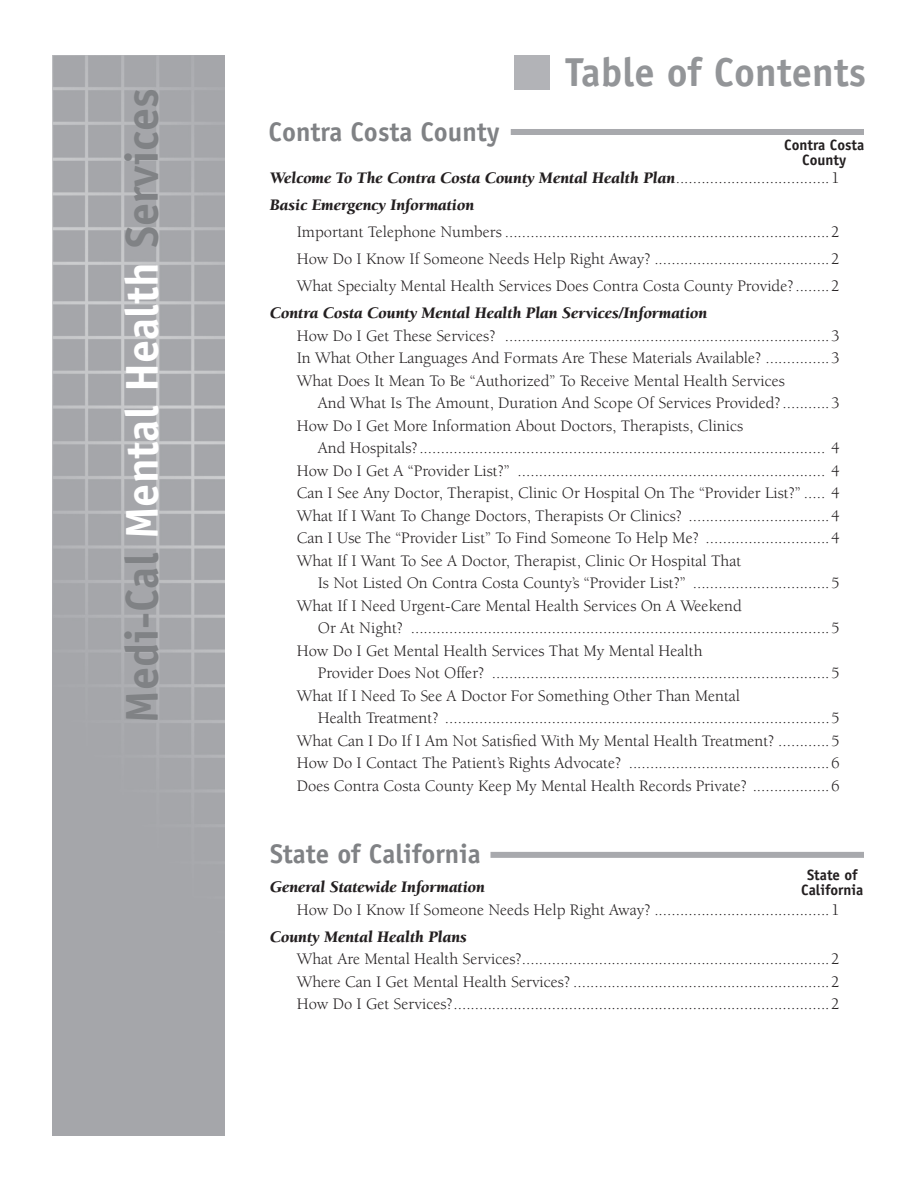
<style>
.page{position:relative;width:918px;height:1188px;background:#fff}
.page>*{position:absolute;margin:0;border:0;box-sizing:border-box;transform-origin:0 0}
.t1{font:700 46.2px "Officina Sans";color:#808285}
.t2{font:700 40.5px "Officina Sans";color:#939598}
.t3{font:700 27px "Officina Sans";color:#808285}
.t4{font:16.5px/22.5px "Berkeley";color:#231f20;text-align:justify}
.t5{font:italic 900 16.5px/27px "Berkeley";color:#231f20}
.t6{font:700 15px/15px "Officina Sans";color:#231f20;text-align:center}
.s1{color:#fff}
.s2{font-weight:400;font-style:normal}
</style>
<div class="page">
<img style="left:53px;top:56px;width:171px;height:1079px">
<div style="left:514px;top:55px;width:36px;height:35px;background:#b2b3b7"></div>
<div style="left:490px;top:852px;width:374px;height:6px;background:#a8a9ad"></div>
<div style="left:511px;top:129px;width:353px;height:6px;background:#a8a9ad"></div>
<h1 class="t1" style="left:113px;top:723px;width:636px;rotate:-90deg">Medi-Cal <span class="s1">Mental Health</span> Services</h1>
<h3 class="t3" style="left:268px;top:115px;width:233px">Contra Costa County</h3>
<h2 class="t2" style="left:566px;top:47px;width:302px">Table of Contents</h2>
<p class="t6" style="left:784px;top:137px;width:81px">Contra Costa<br>County</p>
<p class="t5" style="left:270px;top:165px;width:572px">Welcome To The Contra Costa County Mental Health Plan <span class="s2">....................................1<br></span>Basic Emergency Information</p>
<p class="t4" style="left:297px;top:219px;width:545px;line-height:27px">Important Telephone Numbers ............................................................................2<br>How Do I Know If Someone Needs Help Right Away? .........................................2<br>What Specialty Mental Health Services Does Contra Costa County Provide? ........2</p>
<p class="t5" style="left:270px;top:300px;width:439px">Contra Costa County Mental Health Plan Services/Information</p>
<p class="t4" style="left:297px;top:325px;width:545px">How Do I Get These Services? ............................................................................3<br>In What Other Languages And Formats Are These Materials Available? ...............3<br>What Does It Mean To Be “Authorized” To Receive Mental Health Services</p>
<p class="t4" style="left:297px;top:392px;width:545px;text-indent:21px">And What Is The Amount, Duration And Scope Of Services Provided? ...........3<br>How Do I Get More Information About Doctors, Therapists, Clinics</p>
<p class="t4" style="left:297px;top:437px;width:545px;text-indent:21px">And Hospitals? ............................................................................................... 4<br>How Do I Get A “Provider List?” ........................................................................ 4<br>Can I See Any Doctor, Therapist, Clinic Or Hospital On The “Provider List?” ..... 4<br>What If I Want To Change Doctors, Therapists Or Clinics? .................................4<br>Can I Use The “Provider List” To Find Someone To Help Me? .............................4<br>What If I Want To See A Doctor, Therapist, Clinic Or Hospital That</p>
<p class="t4" style="left:297px;top:572px;width:545px;text-indent:21px">Is Not Listed On Contra Costa County’s “Provider List?” ................................5<br>What If I Need Urgent-Care Mental Health Services On A Weekend</p>
<p class="t4" style="left:297px;top:617px;width:544px;text-indent:21px">Or At Night? ..................................................................................................5<br>How Do I Get Mental Health Services That My Mental Health</p>
<p class="t4" style="left:297px;top:662px;width:545px;text-indent:21px">Provider Does Not Offer? ...............................................................................5<br>What If I Need To See A Doctor For Something Other Than Mental</p>
<p class="t4" style="left:297px;top:707px;width:545px;text-indent:21px">Health Treatment? ..........................................................................................5<br>What Can I Do If I Am Not Satisfied With My Mental Health Treatment? ............5<br>How Do I Contact The Patient’s Rights Advocate? ...............................................6<br>Does Contra Costa County Keep My Mental Health Records Private? ..................6</p>
<h3 class="t3" style="left:270px;top:837px;width:212px">State of California</h3>
<p class="t6" style="left:801px;top:867px;width:64px">State of<br>California</p>
<p class="t5" style="left:270px;top:874px;width:217px">General Statewide Information</p>
<p class="t4" style="left:297px;top:899px;width:544px">How Do I Know If Someone Needs Help Right Away? .........................................1</p>
<p class="t5" style="left:270px;top:924px;width:199px">County Mental Health Plans</p>
<p class="t4" style="left:297px;top:948px;width:545px">What Are Mental Health Services? ........................................................................2<br>Where Can I Get Mental Health Services? ............................................................2<br>How Do I Get Services? ........................................................................................2</p>
</div>
